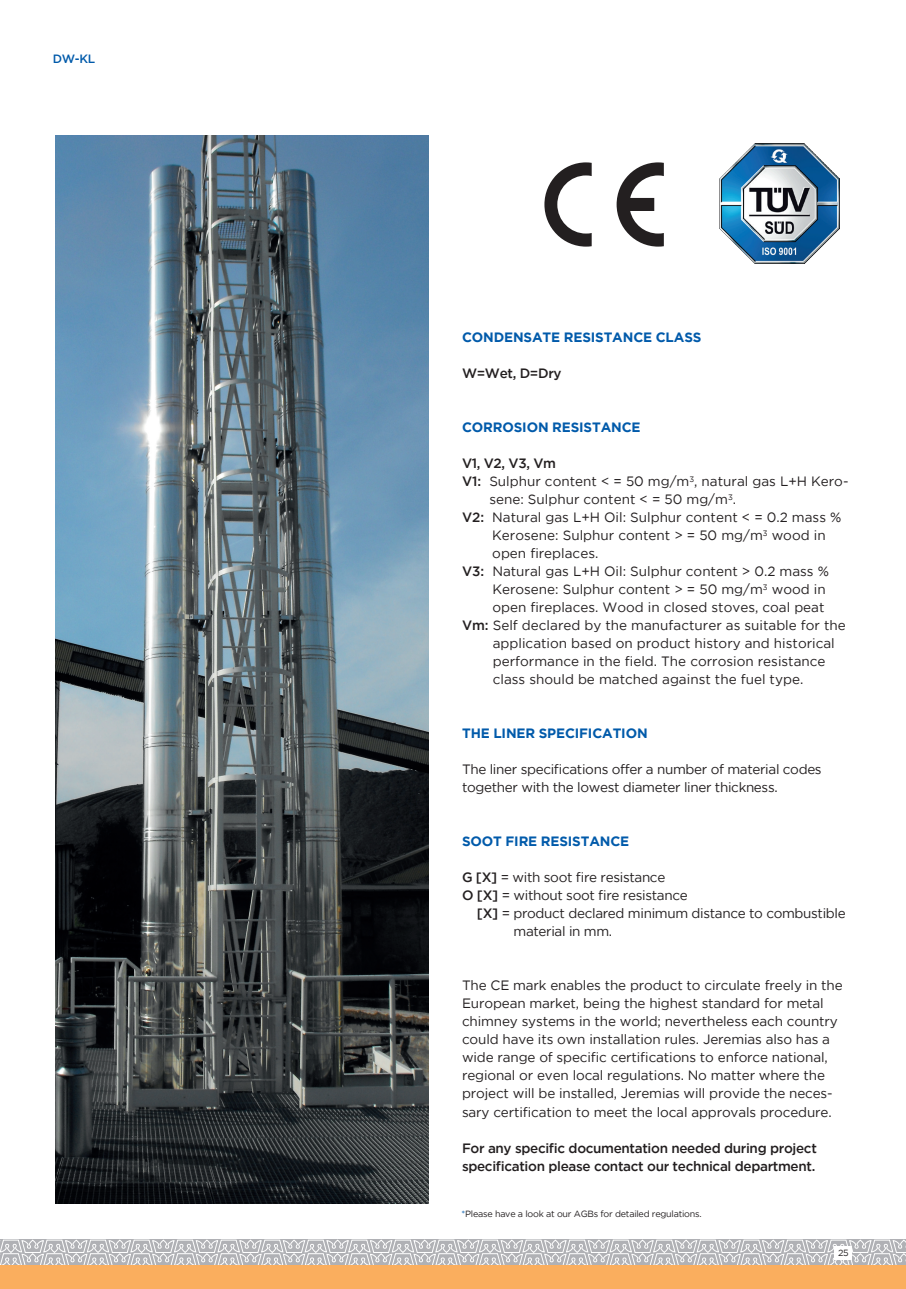
<style>
.page{position:relative;width:906px;height:1289px;background:#fff}
.page>*{position:absolute;margin:0;border:0;box-sizing:border-box;transform-origin:0 0}
.t1{font:13.5px/18px "Gotham";letter-spacing:-.01em;color:#231f20}
.t2{font:500 13.5px/18px "Gotham";letter-spacing:-.025em;color:#231f20}
.t3{font:700 13.5px "Gotham";letter-spacing:-.01em;color:#015aaa}
.t4{font:500 12px "Gotham";color:#015aaa}
.t5{font:9px "Gotham";letter-spacing:-.025em;color:#231f20}
.s1{font-weight:500}
.s2{color:#015aaa}
</style>
<div class="page">
<svg style="left:0;top:1239px;width:906px;height:26px;background:#c5c6c9"></svg>
<div style="left:0;top:1265px;width:906px;height:23px;background:#faae5e"></div>
<div style="left:835px;top:1245px;width:17px;height:14px;background:#fff"></div>
<img style="left:719px;top:143px;width:120px;height:121px">
<svg style="left:544px;top:162px;width:47px;height:84px"></svg>
<svg style="left:616px;top:162px;width:48px;height:84px"></svg>
<img style="left:55px;top:135px;width:374px;height:1068px">
<p class="t4" style="left:53px;top:50px;width:44px">DW-KL</p>
<p class="t3" style="left:462px;top:328px;width:241px">CONDENSATE RESISTANCE CLASS</p>
<p class="t2" style="left:462px;top:364px;width:101px">W=Wet, D=Dry</p>
<p class="t3" style="left:462px;top:418px;width:180px">CORROSION RESISTANCE</p>
<p class="t2" style="left:462px;top:454px;width:95px">V1, V2, V3, Vm</p>
<p class="t1" style="left:462px;top:472px;width:388px"><span class="s1">V1:</span> Sulphur content &lt; = 50 mg/m<sup>3</sup>, natural gas L+H Kero-</p>
<p class="t1" style="left:489px;top:490px;width:248px">sene: Sulphur content &lt; = 50 mg/m<sup>3</sup>.</p>
<p class="t1" style="left:462px;top:508px;width:381px"><span class="s1">V2:</span> Natural gas L+H Oil: Sulphur content &lt; = 0.2 mass %</p>
<p class="t1" style="left:492px;top:526px;width:335px">Kerosene: Sulphur content &gt; = 50 mg/m<sup>3</sup> wood in</p>
<p class="t1" style="left:492px;top:544px;width:108px">open fireplaces.</p>
<p class="t1" style="left:462px;top:562px;width:368px"><span class="s1">V3:</span> Natural gas L+H Oil: Sulphur content &gt; 0.2 mass %</p>
<p class="t1" style="left:492px;top:580px;width:335px">Kerosene: Sulphur content &gt; = 50 mg/m<sup>3</sup> wood in</p>
<p class="t1" style="left:492px;top:598px;width:334px">open fireplaces. Wood in closed stoves, coal peat</p>
<p class="t1" style="left:462px;top:616px;width:385px"><span class="s1">Vm:</span> Self declared by the manufacturer as suitable for the</p>
<p class="t1" style="left:493px;top:634px;width:343px">application based on product history and historical</p>
<p class="t1" style="left:493px;top:652px;width:334px">performance in the field. The corrosion resistance</p>
<p class="t1" style="left:493px;top:670px;width:312px">class should be matched against the fuel type.</p>
<p class="t3" style="left:462px;top:724px;width:187px">THE LINER SPECIFICATION</p>
<p class="t1" style="left:462px;top:760px;width:361px">The liner specifications offer a number of material codes together with the lowest diameter liner thickness.</p>
<p class="t3" style="left:462px;top:832px;width:169px">SOOT FIRE RESISTANCE</p>
<p class="t1" style="left:462px;top:868px;width:205px"><span class="s1">G [X]</span> = with soot fire resistance</p>
<p class="t1" style="left:462px;top:886px;width:227px"><span class="s1">O [X]</span> = without soot fire resistance</p>
<p class="t1" style="left:477px;top:904px;width:370px"><span class="s1">[X]</span> = product declared minimum distance to combustible</p>
<p class="t1" style="left:513px;top:922px;width:100px">material in mm.</p>
<p class="t1" style="left:462px;top:976px;width:382px">The CE mark enables the product to circulate freely in the European market, being the highest standard for metal chimney systems in the world; nevertheless each country could have its own installation rules. Jeremias also has a wide range of specific certifications to enforce national, regional or even local regulations. No matter where the project will be installed, Jeremias will provide the neces&shy;sary certification to meet the local approvals procedure.</p>
<p class="t2" style="left:462px;top:1138px;width:356px">For any specific documentation needed during project specification please contact our technical department.</p>
<p class="t5" style="left:461px;top:1207px;width:242px"><span class="s2">*</span>Please have a look at our AGBs for detailed regulations.</p>
<p class="t5" style="left:838px;top:1247px;width:12px">25</p>
</div>
